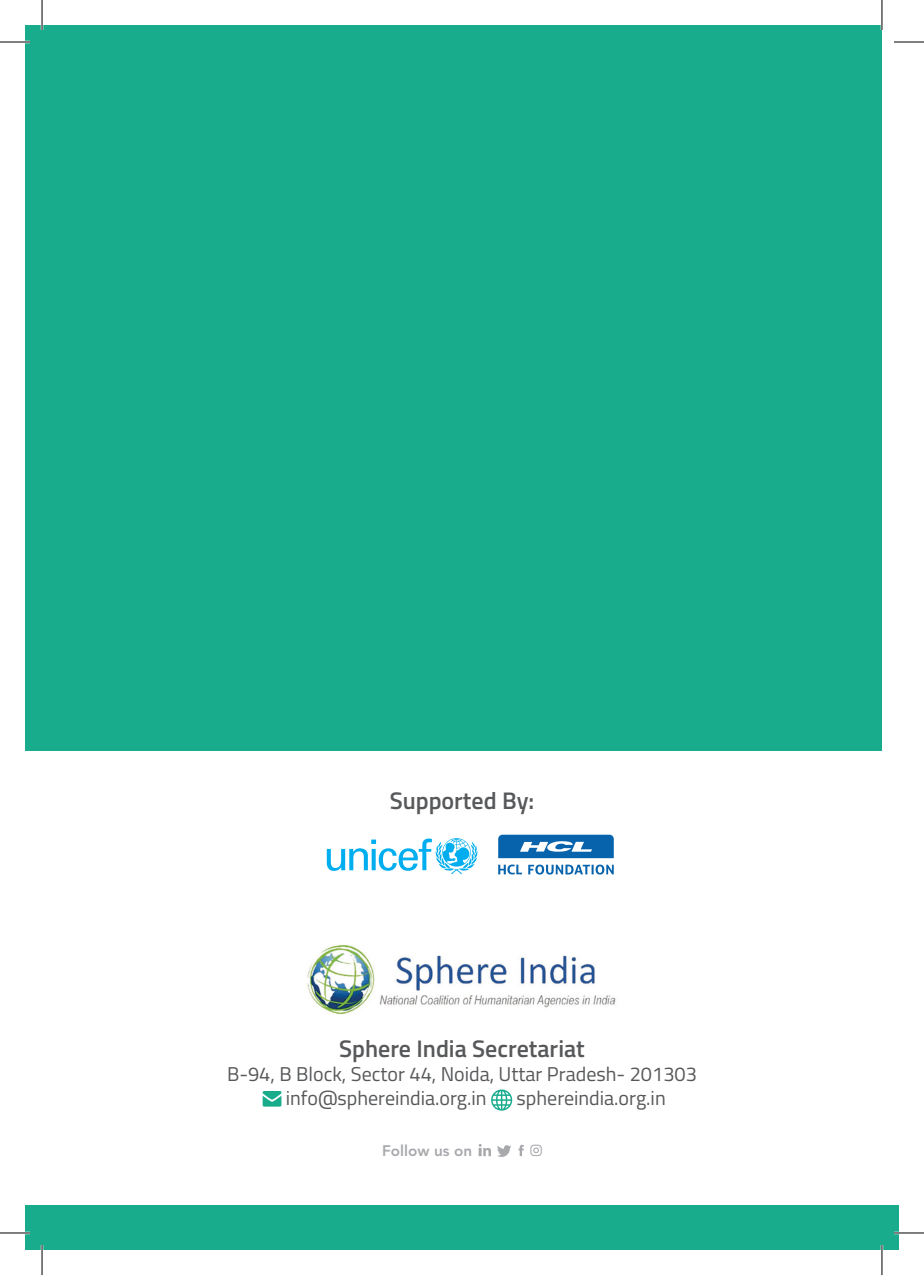
<style>
.page{position:relative;width:924px;height:1275px;background:#fff}
.page>*{position:absolute;margin:0;border:0;box-sizing:border-box;transform-origin:0 0}
.Table_of_Contents_H1{font:600 24px "Titillium Web";color:#57585a}
.Table_of_Contents_H1-2{font:20px/24px "Titillium Web";color:#57585a}
.t1{font:800 15.2px "Avenir LT Pro";color:#a8a9ad}
</style>
<div class="page">
<div style="left:25px;top:25px;width:856px;height:725px;background:#18ac8d"></div>
<div style="left:25px;top:1205px;width:873px;height:45px;background:#18ac8d"></div>
<svg style="left:262px;top:1091px;width:19px;height:15px"></svg>
<svg style="left:491px;top:1089px;width:21px;height:21px"></svg>
<svg style="left:518px;top:1144px;width:5px;height:12px"></svg>
<svg style="left:530px;top:1144px;width:11px;height:12px"></svg>
<svg style="left:478px;top:1144px;width:33px;height:13px"></svg>
<svg style="left:326px;top:838px;width:151px;height:36px"></svg>
<svg style="left:498px;top:864px;width:24px;height:10px"></svg>
<svg style="left:528px;top:864px;width:85px;height:10px"></svg>
<svg style="left:498px;top:834px;width:115px;height:24px;background:#3580bb"></svg>
<img style="left:307px;top:945px;width:309px;height:69px">
<hr style="left:0;top:41px;width:30px;height:2px;background:#fff">
<hr style="left:0;top:1231px;width:30px;height:3px;background:#fff">
<hr style="left:893px;top:1231px;width:30px;height:3px;background:#fff">
<hr style="left:41px;top:0;width:2px;height:30px;background:#fff">
<hr style="left:41px;top:1245px;width:2px;height:30px;background:#fff">
<hr style="left:880px;top:0;width:2px;height:30px;background:#fff">
<hr style="left:880px;top:1245px;width:2px;height:30px;background:#fff">
<hr style="left:0;top:42px;width:30px;height:1px;background:#000">
<hr style="left:893px;top:42px;width:30px;height:1px;background:#000">
<hr style="left:0;top:1232px;width:30px;height:1px;background:#000">
<hr style="left:893px;top:1232px;width:30px;height:1px;background:#000">
<hr style="left:42px;top:0;width:1px;height:30px;background:#000">
<hr style="left:42px;top:1245px;width:1px;height:30px;background:#000">
<hr style="left:881px;top:0;width:1px;height:30px;background:#000">
<hr style="left:881px;top:1245px;width:1px;height:30px;background:#000">
<p class="Table_of_Contents_H1" style="left:389px;top:782px;width:146px">Supported By:</p>
<p class="Table_of_Contents_H1" style="left:339px;top:1030px;width:247px">Sphere India Secretariat</p>
<p class="Table_of_Contents_H1-2" style="left:286px;top:1060px;width:412px;text-indent:-59px">B-94, B Block, Sector 44, Noida, Uttar Pradesh- 201303 info@sphereindia.org.in</p>
<p class="Table_of_Contents_H1-2" style="left:516px;top:1084px;width:150px">sphereindia.org.in</p>
<p class="t1" style="left:382px;top:1141px;width:91px">Follow us on</p>
</div>
